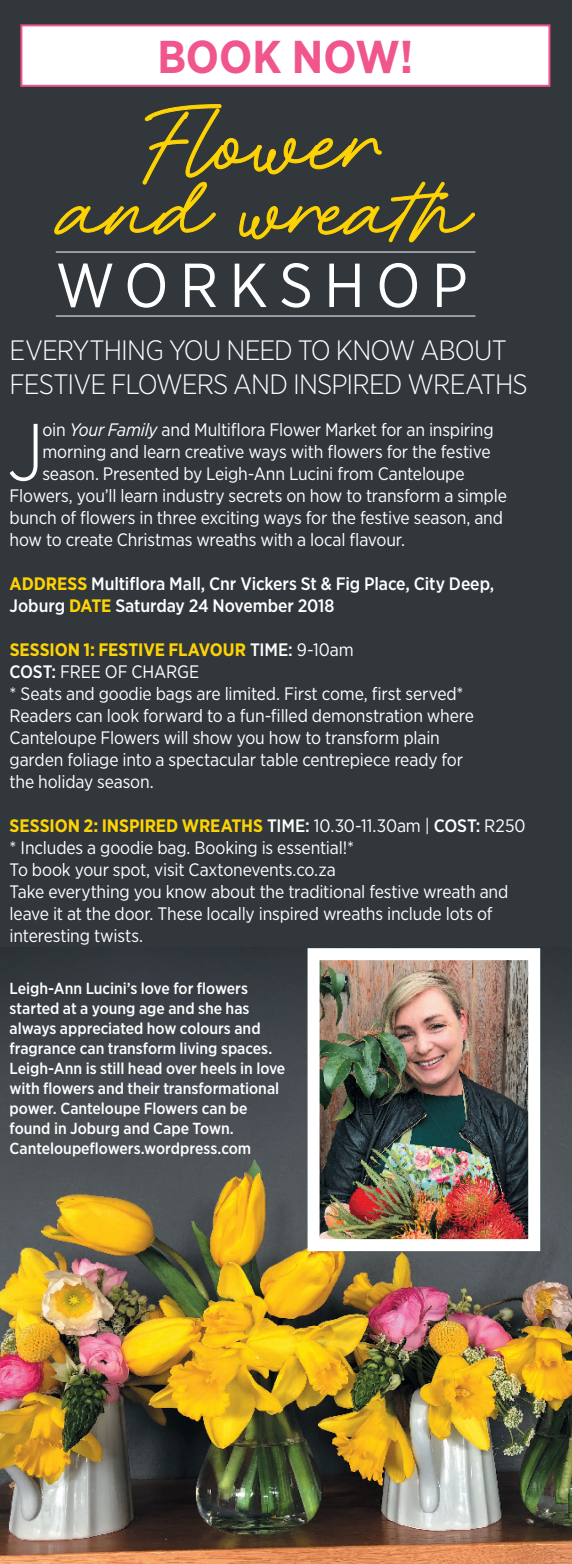
<style>
.page{position:relative;width:572px;height:1564px;background:#fff}
.page>*{position:absolute;margin:0;border:0;box-sizing:border-box;transform-origin:0 0}
.t1{font:300 80.8px "Gotham Narrow";color:#fff}
.t2{font:62px "Gotham Narrow";letter-spacing:.18em;color:#fff}
.t3{font:60px "Rocket Clouds DEMO";letter-spacing:.01em;color:#fed304}
.t4{font:55px "Rocket Clouds DEMO";letter-spacing:.015em;color:#fed304}
.t5{font:700 46px "Gotham Narrow";letter-spacing:-.005em;color:#f0568d}
.t6{font:300 28px/33.6px "Gotham Narrow";letter-spacing:-.035em;color:#fff}
.t7{font:18px/22px "Gotham Narrow";letter-spacing:-.01em;color:#fff}
.t8{font:500 18px/22px "Gotham Narrow";letter-spacing:-.005em;color:#fff}
.t9{font:500 16px/20px "Gotham Narrow";color:#fff}
.s1{font-style:italic}
.s2{font-weight:700;color:#fed304}
.s3{font-weight:500}
</style>
<div class="page">
<div style="left:0;top:0;width:571px;height:1564px;background:#31373b"></div>
<img style="left:0;top:948px;width:571px;height:616px">
<img style="left:320px;top:961px;width:207px;height:277px">
<div style="left:307px;top:948px;width:233px;height:303px;border:12px solid #fff"></div>
<svg style="left:54px;top:104px;width:421px;height:139px"></svg>
<hr style="left:56px;top:251px;width:419px;height:1px;background:#fff">
<hr style="left:56px;top:315px;width:419px;height:1px;background:#fff">
<div style="left:21px;top:25px;width:528px;height:61px;background:#fff"></div>
<div style="left:20px;top:24px;width:530px;height:63px;border:2px solid #f0568d"></div>
<h3 class="t5" style="left:157px;top:28px;width:257px">BOOK NOW!</h3>
<h3 class="t3" style="left:143px;top:113px;width:241px">Flower</h3>
<h3 class="t4" style="left:65px;top:183px;width:407px">and wreath</h3>
<h2 class="t2" style="left:56px;top:247px;width:413px">WORKSHOP</h2>
<h3 class="t6" style="left:10px;top:333px;width:519px">EVERYTHING YOU NEED TO KNOW ABOUT<br>FESTIVE FLOWERS AND INSPIRED WREATHS</h3>
<h1 class="t1" style="left:7px;top:402px;width:38px">J</h1>
<p class="t7" style="left:42px;top:419px;width:452px">oin <span class="s1">Your Family</span> and Multiflora Flower Market for an inspiring</p>
<p class="t7" style="left:42px;top:441px;width:449px">morning and learn creative ways with flowers for the festive</p>
<p class="t7" style="left:42px;top:463px;width:423px">season. Presented by Leigh-Ann Lucini from Canteloupe</p>
<p class="t7" style="left:10px;top:485px;width:498px">Flowers, you’ll learn industry secrets on how to transform a simple</p>
<p class="t7" style="left:10px;top:507px;width:495px">bunch of flowers in three exciting ways for the festive season, and</p>
<p class="t7" style="left:10px;top:529px;width:396px">how to create Christmas wreaths with a local flavour.</p>
<p class="t8" style="left:10px;top:573px;width:486px"><span class="s2">ADDRESS</span> Multiflora Mall, Cnr Vickers St &amp; Fig Place, City Deep,<br>Joburg <span class="s2">DATE</span> Saturday 24 November 2018</p>
<p class="t7" style="left:10px;top:639px;width:466px"><span class="s2">SESSION 1: FESTIVE FLAVOUR</span> <span class="s3">TIME:</span> 9-10am<br><span class="s3">COST:</span> FREE OF CHARGE<br>* Seats and goodie bags are limited. First come, first served* Readers can look forward to a fun-filled demonstration where Canteloupe Flowers will show you how to transform plain garden foliage into a spectacular table centrepiece ready for the holiday season.</p>
<p class="t7" style="left:10px;top:815px;width:517px"><span class="s2">SESSION 2: INSPIRED WREATHS</span> <span class="s3">TIME:</span> 10.30-11.30am | <span class="s3">COST:</span> R250 * Includes a goodie bag. Booking is essential!*<br>To book your spot, visit Caxtonevents.co.za<br>Take everything you know about the traditional festive wreath and leave it at the door. These locally inspired wreaths include lots of interesting twists.</p>
<p class="t9" style="left:10px;top:978px;width:277px">Leigh-Ann Lucini’s love for flowers started at a young age and she has always appreciated how colours and fragrance can transform living spaces.<br>Leigh-Ann is still head over heels in love with flowers and their transformational power. Canteloupe Flowers can be found in Joburg and Cape Town.<br>Canteloupeflowers.wordpress.com</p>
</div>
